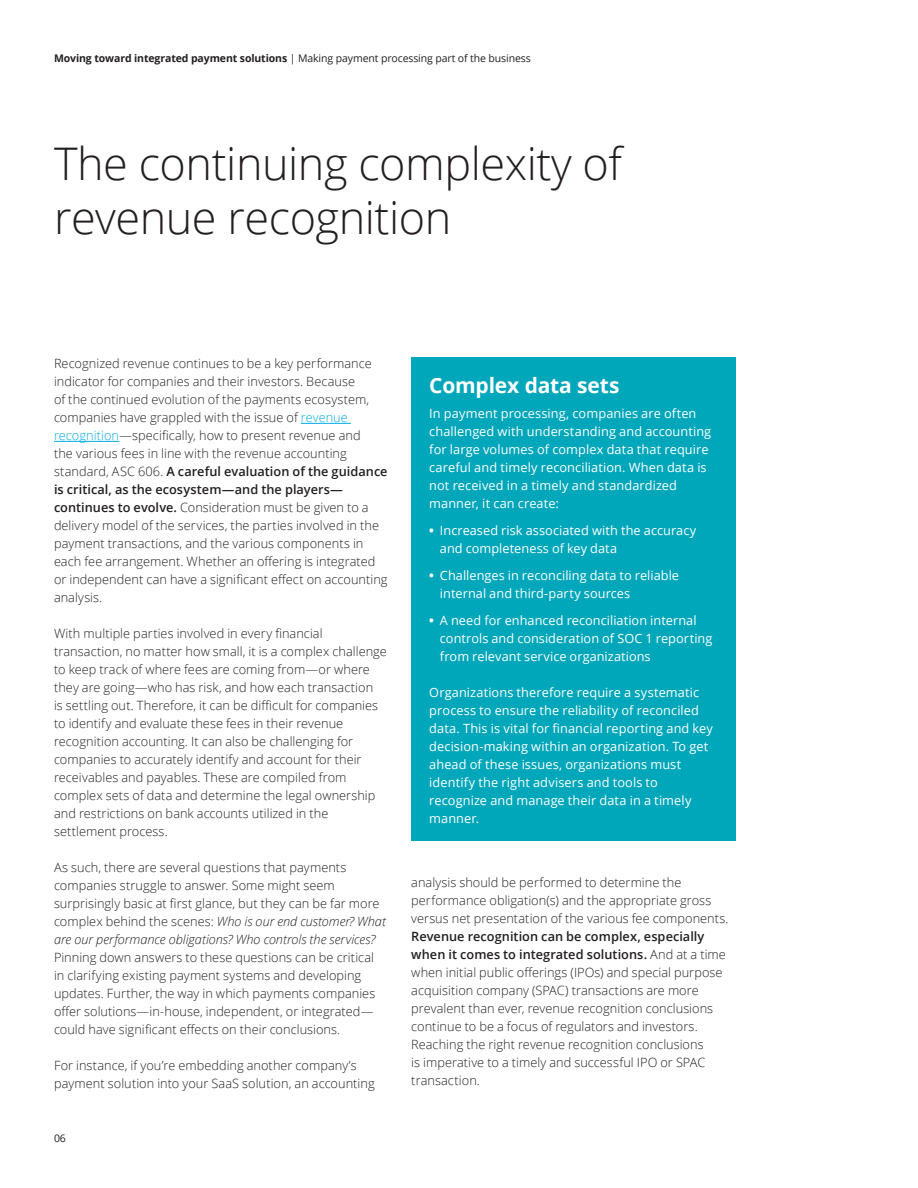
<style>
.page{position:relative;width:918px;height:1188px;background:#fff}
.page>*{position:absolute;margin:0;border:0;box-sizing:border-box;transform-origin:0 0}
.Story_heading_light{font:300 45px/54px "Open Sans";letter-spacing:-.01em;color:#231f20}
.Small_heading_bold{font:700 21px "Open Sans";letter-spacing:-.005em;color:#fff}
.Body_copy__8_5_12pt{font:300 12.75px/18px "Open Sans";letter-spacing:.005em;color:#231f20}
.Body_copy__white_8_5{font:12.75px/18px "Open Sans";letter-spacing:.005em;color:#fff}
.t1{font:10.5px "Open Sans";letter-spacing:-.01em;color:#231f20}
.s1{font-weight:700}
.s2{color:#00abe7}
.s3{font-weight:600}
.s4{font-style:italic}
</style>
<div class="page">
<hr style="left:301px;top:423px;width:50px;height:1px;background:#00abe7">
<hr style="left:54px;top:441px;width:65px;height:1px;background:#00abe7">
<div style="left:411px;top:357px;width:325px;height:484px;background:#00a6b9"></div>
<p class="t1" style="left:54px;top:51px;width:478px"><span class="s1">Moving toward integrated payment solutions</span> | Making payment processing part of the business</p>
<p class="Story_heading_light" style="left:54px;top:135px;width:569px">The continuing complexity of revenue recognition</p>
<p class="Body_copy__8_5_12pt" style="left:54px;top:354px;width:335px">Recognized revenue continues to be a key performance indicator for companies and their investors. Because<br>of the continued evolution of the payments ecosystem, companies have grappled with the issue of <span class="s2">revenue recognition</span>—specifically, how to present revenue and<br>the various fees in line with the revenue accounting standard, ASC 606. <span class="s3">A careful evaluation of the guidance is critical, as the ecosystem—and the players— continues to evolve.</span> Consideration must be given to a delivery model of the services, the parties involved in the payment transactions, and the various components in each fee arrangement. Whether an offering is integrated or independent can have a significant effect on accounting analysis.</p>
<p class="Body_copy__8_5_12pt" style="left:54px;top:624px;width:334px">With multiple parties involved in every financial transaction, no matter how small, it is a complex challenge to keep track of where fees are coming from—or where they are going—who has risk, and how each transaction<br>is settling out. Therefore, it can be difficult for companies to identify and evaluate these fees in their revenue recognition accounting. It can also be challenging for companies to accurately identify and account for their receivables and payables. These are compiled from complex sets of data and determine the legal ownership and restrictions on bank accounts utilized in the settlement process.</p>
<p class="Body_copy__8_5_12pt" style="left:54px;top:858px;width:333px">As such, there are several questions that payments companies struggle to answer. Some might seem surprisingly basic at first glance, but they can be far more complex behind the scenes: <span class="s4">Who is our end customer? What are our performance obligations? Who controls the services?<br></span>Pinning down answers to these questions can be critical in clarifying existing payment systems and developing updates. Further, the way in which payments companies offer solutions—in-house, independent, or integrated— could have significant effects on their conclusions.</p>
<p class="Body_copy__8_5_12pt" style="left:54px;top:1056px;width:322px">For instance, if you’re embedding another company’s payment solution into your SaaS solution, an accounting</p>
<p class="t1" style="left:54px;top:1131px;width:13px">06</p>
<p class="Small_heading_bold" style="left:429px;top:371px;width:192px">Complex data sets</p>
<p class="Body_copy__white_8_5" style="left:429px;top:404px;width:284px">In payment processing, companies are often challenged with understanding and accounting for large volumes of complex data that require careful and timely reconciliation. When data is not received in a timely and standardized manner, it can create:</p>
<p class="Body_copy__white_8_5" style="left:440px;top:521px;width:258px;text-indent:-11px"><span class="s1">•</span> Increased risk associated with the accuracy and completeness of key data</p>
<p class="Body_copy__white_8_5" style="left:440px;top:566px;width:241px;text-indent:-11px"><span class="s1">•</span> Challenges in reconciling data to reliable internal and third-party sources</p>
<p class="Body_copy__white_8_5" style="left:440px;top:611px;width:274px;text-indent:-11px"><span class="s1">•</span> A need for enhanced reconciliation internal controls and consideration of SOC 1 reporting from relevant service organizations</p>
<p class="Body_copy__white_8_5" style="left:429px;top:683px;width:285px">Organizations therefore require a systematic process to ensure the reliability of reconciled data. This is vital for financial reporting and key decision-making within an organization. To get ahead of these issues, organizations must identify the right advisers and tools to recognize and manage their data in a timely manner.</p>
<p class="Body_copy__8_5_12pt" style="left:411px;top:873px;width:319px">analysis should be performed to determine the performance obligation(s) and the appropriate gross versus net presentation of the various fee components.<br><span class="s3">Revenue recognition can be complex, especially when it comes to integrated solutions.</span> And at a time when initial public offerings (IPOs) and special purpose acquisition company (SPAC) transactions are more prevalent than ever, revenue recognition conclusions continue to be a focus of regulators and investors.<br>Reaching the right revenue recognition conclusions<br>is imperative to a timely and successful IPO or SPAC transaction.</p>
</div>
